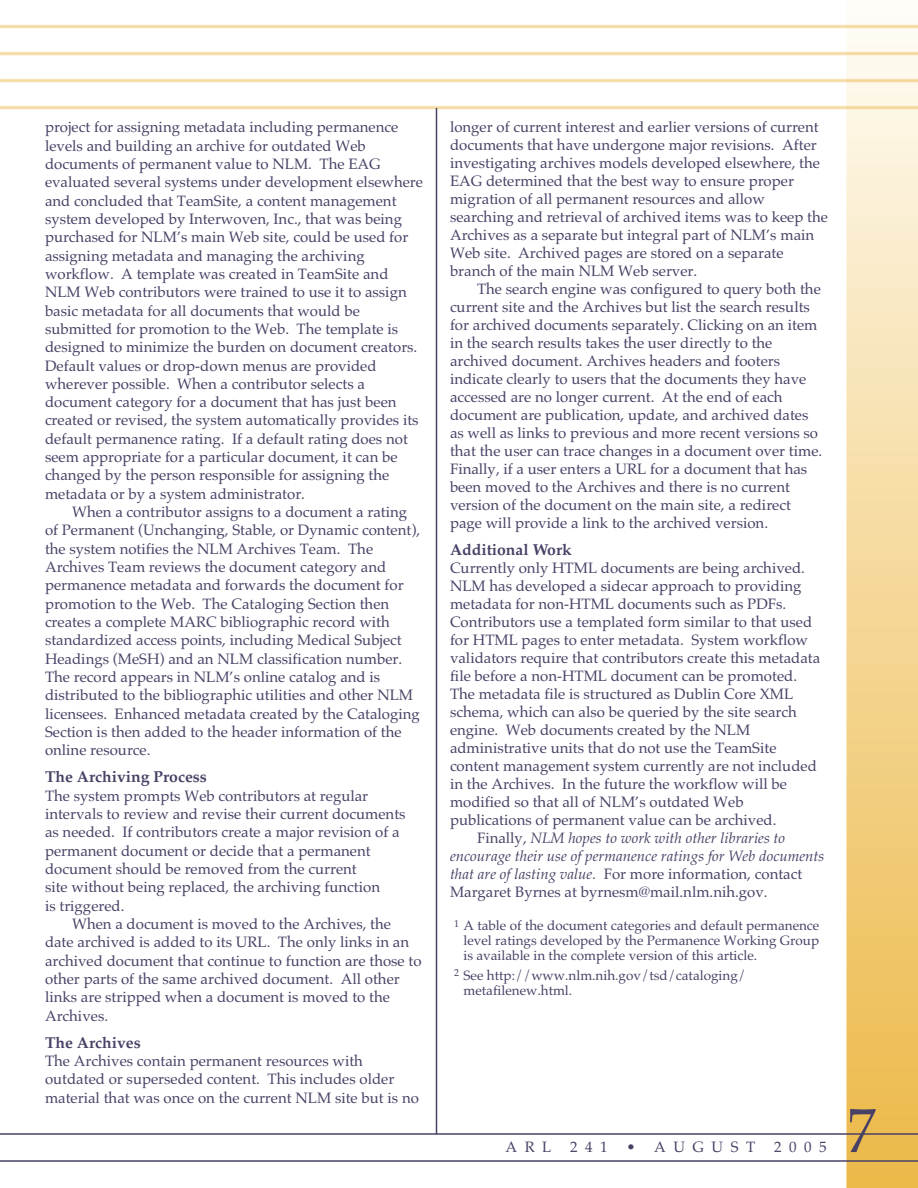
<style>
.page{position:relative;width:918px;height:1188px;background:#fff}
.page>*{position:absolute;margin:0;border:0;box-sizing:border-box;transform-origin:0 0}
.t1{font:63px "Palatino";color:#494065;scale:.9 1}
.t2{font:700 15.75px "Palatino";color:#494065}
.t3{font:15px/18.3px "Palatino";color:#494065}
.t4{font:italic 15px "Palatino";color:#494065}
.t5{font:15px "Palatino";letter-spacing:.5em;color:#494065}
.t6{font:13.5px/15px "Palatino";color:#494065;text-align:justify}
.s1{font-style:normal}
.s2{font-style:italic}
</style>
<div class="page">
<img style="left:0;top:24px;width:918px;height:1164px">
<hr style="left:436px;top:108px;width:1px;height:1026px;background:#494065">
<div style="left:45px;top:122px;width:378px;height:985px;background:#fff"></div>
<div style="left:450px;top:122px;width:378px;height:985px;background:#fff"></div>
<hr style="left:0;top:1133px;width:918px;height:2px;background:#494065">
<hr style="left:0;top:1160px;width:918px;height:2px;background:#494065">
<p class="t3" style="left:45px;top:118px;width:380px">project for assigning metadata including permanence levels and building an archive for outdated Web documents of permanent value to NLM. The EAG evaluated several systems under development elsewhere and concluded that TeamSite, a content management system developed by Interwoven, Inc., that was being purchased for NLM’s main Web site, could be used for assigning metadata and managing the archiving workflow. A template was created in TeamSite and NLM Web contributors were trained to use it to assign basic metadata for all documents that would be submitted for promotion to the Web. The template is designed to minimize the burden on document creators.<br>Default values or drop-down menus are provided wherever possible. When a contributor selects a document category for a document that has just been created or revised, the system automatically provides its default permanence rating. If a default rating does not seem appropriate for a particular document, it can be changed by the person responsible for assigning the metadata or by a system administrator.</p>
<p class="t3" style="left:45px;top:503px;width:377px;text-indent:27px">When a contributor assigns to a document a rating of Permanent (Unchanging, Stable, or Dynamic content), the system notifies the NLM Archives Team. The Archives Team reviews the document category and permanence metadata and forwards the document for promotion to the Web. The Cataloging Section then creates a complete MARC bibliographic record with standardized access points, including Medical Subject Headings (MeSH) and an NLM classification number.<br>The record appears in NLM’s online catalog and is distributed to the bibliographic utilities and other NLM licensees. Enhanced metadata created by the Cataloging Section is then added to the header information of the online resource.</p>
<p class="t2" style="left:45px;top:768px;width:163px">The Archiving Process</p>
<p class="t3" style="left:45px;top:786px;width:362px">The system prompts Web contributors at regular intervals to review and revise their current documents as needed. If contributors create a major revision of a permanent document or decide that a permanent document should be removed from the current<br>site without being replaced, the archiving function<br>is triggered.</p>
<p class="t3" style="left:45px;top:915px;width:378px;text-indent:27px">When a document is moved to the Archives, the date archived is added to its URL. The only links in an archived document that continue to function are those to other parts of the same archived document. All other links are stripped when a document is moved to the Archives.</p>
<p class="t2" style="left:45px;top:1033px;width:97px">The Archives</p>
<p class="t3" style="left:45px;top:1052px;width:375px">The Archives contain permanent resources with outdated or superseded content. This includes older material that was once on the current NLM site but is no</p>
<p class="t3" style="left:450px;top:118px;width:379px">longer of current interest and earlier versions of current documents that have undergone major revisions. After investigating archives models developed elsewhere, the EAG determined that the best way to ensure proper migration of all permanent resources and allow searching and retrieval of archived items was to keep the Archives as a separate but integral part of NLM’s main Web site. Archived pages are stored on a separate branch of the main NLM Web server.</p>
<p class="t3" style="left:450px;top:280px;width:374px;text-indent:27px">The search engine was configured to query both the current site and the Archives but list the search results for archived documents separately. Clicking on an item in the search results takes the user directly to the archived document. Archives headers and footers indicate clearly to users that the documents they have accessed are no longer current. At the end of each document are publication, update, and archived dates as well as links to previous and more recent versions so that the user can trace changes in a document over time.<br>Finally, if a user enters a URL for a document that has been moved to the Archives and there is no current version of the document on the main site, a redirect page will provide a link to the archived version.</p>
<p class="t2" style="left:450px;top:541px;width:123px">Additional Work</p>
<p class="t3" style="left:450px;top:559px;width:356px">Currently only HTML documents are being archived.</p>
<p class="t3" style="left:450px;top:577px;width:353px">NLM has developed a sidecar approach to providing</p>
<p class="t3" style="left:450px;top:595px;width:338px">metadata for non-HTML documents such as PDFs.</p>
<p class="t3" style="left:450px;top:613px;width:364px">Contributors use a templated form similar to that used</p>
<p class="t3" style="left:450px;top:631px;width:360px">for HTML pages to enter metadata. System workflow</p>
<p class="t3" style="left:450px;top:649px;width:372px">validators require that contributors create this metadata</p>
<p class="t3" style="left:450px;top:667px;width:349px">file before a non-HTML document can be promoted.</p>
<p class="t3" style="left:450px;top:685px;width:345px">The metadata file is structured as Dublin Core XML</p>
<p class="t3" style="left:450px;top:703px;width:348px">schema, which can also be queried by the site search</p>
<p class="t3" style="left:450px;top:721px;width:302px">engine. Web documents created by the NLM</p>
<p class="t3" style="left:450px;top:739px;width:328px">administrative units that do not use the TeamSite</p>
<p class="t3" style="left:450px;top:757px;width:368px">content management system currently are not included</p>
<p class="t3" style="left:450px;top:775px;width:339px">in the Archives. In the future the workflow will be</p>
<p class="t3" style="left:450px;top:793px;width:295px">modified so that all of NLM’s outdated Web</p>
<p class="t3" style="left:450px;top:811px;width:328px">publications of permanent value can be archived.</p>
<p class="t4" style="left:477px;top:830px;width:310px"><span class="s1">Finally,</span> NLM hopes to work with other libraries to</p>
<p class="t4" style="left:450px;top:848px;width:376px">encourage their use of permanence ratings for Web documents</p>
<p class="t3" style="left:450px;top:865px;width:354px"><span class="s2">that are of lasting value.</span> For more information, contact</p>
<p class="t3" style="left:450px;top:883px;width:319px">Margaret Byrnes at byrnesm@mail.nlm.nih.gov.</p>
<p class="t6" style="left:464px;top:918px;width:357px;text-indent:-9px"><sup>1</sup> A table of the document categories and default permanence level ratings developed by the Permanence Working Group is available in the complete version of this article.</p>
<p class="t6" style="left:464px;top:968px;width:284px;text-indent:-9px"><sup>2</sup> See http://www.nlm.nih.gov/tsd/cataloging/ metafilenew.html.</p>
<p class="t3" style="left:506px;top:1138px;width:47px">ARL</p>
<p class="t3" style="left:570px;top:1138px;width:39px">241</p>
<p class="t5" style="left:626px;top:1138px;width:202px">• AUGUST 2005</p>
<h1 class="t1" style="left:848px;top:1094px;width:33px">7</h1>
</div>
